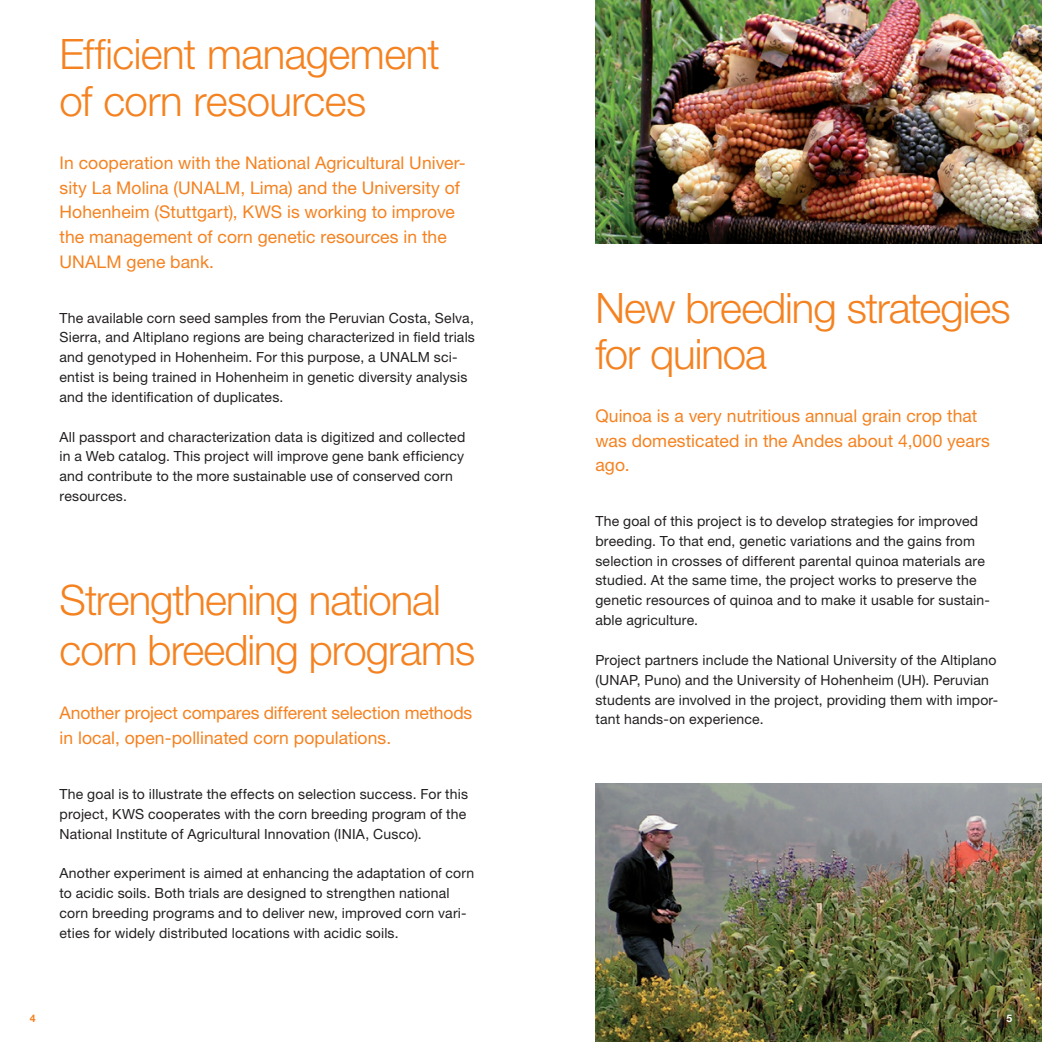
<style>
.page{position:relative;width:1042px;height:1042px;background:#fff}
.page>*{position:absolute;margin:0;border:0;box-sizing:border-box;transform-origin:0 0}
.t1{font:300 42px/46.2px "Helvetica Neue LT Std";letter-spacing:-.025em;color:#f58220}
.t2{font:17.5px/24.8px "Helvetica Neue LT Std";letter-spacing:.005em;color:#f58220}
.t3{font:14px/19.8px "Helvetica Neue LT Std";letter-spacing:.015em;color:#231f20}
.t4{font:700 10.5px "Helvetica Neue LT Std";color:#f58220}
.t5{font:700 10.5px "Helvetica Neue LT Std";color:#fff}
</style>
<div class="page">
<img style="left:595px;top:784px;width:447px;height:258px">
<img style="left:595px;top:0;width:447px;height:243px">
<h1 class="t1" style="left:60px;top:31px;width:382px">Efficient management of corn resources</h1>
<p class="t2" style="left:60px;top:150px;width:408px">In cooperation with the National Agricultural Univer&shy;sity La Molina (UNALM, Lima) and the University of Hohenheim (Stuttgart), KWS is working to improve the management of corn genetic resources in the UNALM gene bank.</p>
<p class="t3" style="left:60px;top:307px;width:417px">The available corn seed samples from the Peruvian Costa, Selva, Sierra, and Altiplano regions are being characterized in field trials and genotyped in Hohenheim. For this purpose, a UNALM sci&shy;entist is being trained in Hohenheim in genetic diversity analysis and the identification of duplicates.</p>
<p class="t3" style="left:60px;top:426px;width:407px">All passport and characterization data is digitized and collected in a Web catalog. This project will improve gene bank efficiency and contribute to the more sustainable use of conserved corn resources.</p>
<h1 class="t1" style="left:60px;top:575px;width:417px;line-height:49.5px">Strengthening national corn breeding programs</h1>
<p class="t2" style="left:60px;top:700px;width:414px">Another project compares different selection methods in local, open-pollinated corn populations.</p>
<p class="t3" style="left:60px;top:784px;width:410px">The goal is to illustrate the effects on selection success. For this project, KWS cooperates with the corn breeding program of the<br>National Institute of Agricultural Innovation (INIA, Cusco).</p>
<p class="t3" style="left:60px;top:863px;width:416px">Another experiment is aimed at enhancing the adaptation of corn to acidic soils. Both trials are designed to strengthen national corn breeding programs and to deliver new, improved corn vari&shy;eties for widely distributed locations with acidic soils.</p>
<h1 class="t1" style="left:595px;top:284px;width:417px">New breeding strategies for quinoa</h1>
<p class="t2" style="left:595px;top:403px;width:396px">Quinoa is a very nutritious annual grain crop that was domesticated in the Andes about 4,000 years ago.</p>
<p class="t3" style="left:595px;top:511px;width:396px">The goal of this project is to develop strategies for improved breeding. To that end, genetic variations and the gains from selection in crosses of different parental quinoa materials are studied. At the same time, the project works to preserve the genetic resources of quinoa and to make it usable for sustain&shy;able agriculture.</p>
<p class="t3" style="left:595px;top:650px;width:404px">Project partners include the National University of the Altiplano (UNAP, Puno) and the University of Hohenheim (UH). Peruvian students are involved in the project, providing them with impor&shy;tant hands-on experience.</p>
<p class="t4" style="left:30px;top:1012px;width:7px">4</p>
<p class="t5" style="left:1006px;top:1012px;width:7px">5</p>
</div>
